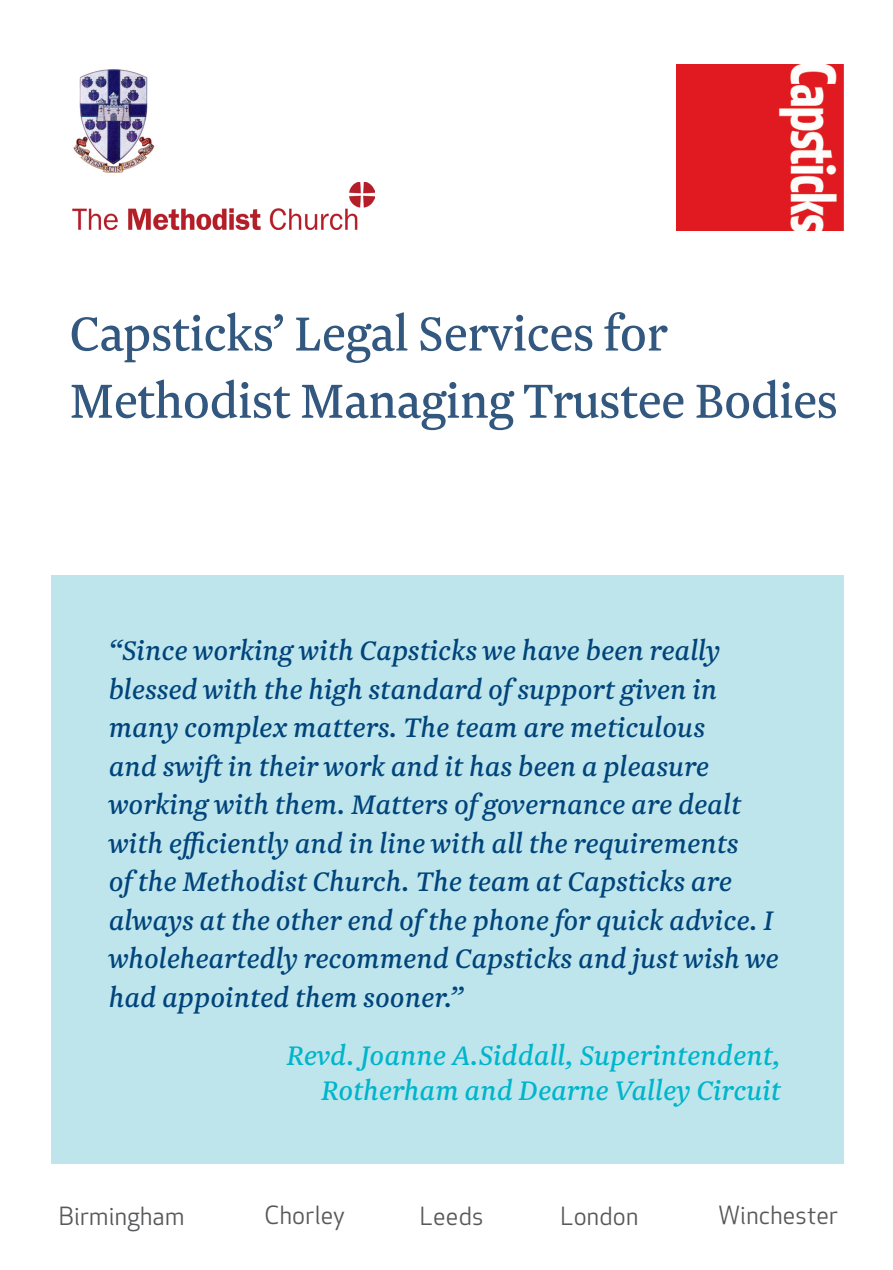
<style>
.page{position:relative;width:893px;height:1270px;background:#fff}
.page>*{position:absolute;margin:0;border:0;box-sizing:border-box;transform-origin:0 0}
.Cover_H{font:56px/67.2px "Newzald";letter-spacing:-.01em;color:#33587f}
.Quote_-_Inside_Cover{font:italic 31.5px/38.5px "Newzald";color:#00447b}
.Quote_-_Inside_Cover-2{font:italic 31.5px/35px "Newzald";color:#00b5cb;text-align:right}
.SH1{font:24.5px "Apex New";letter-spacing:.01em;color:#57585a}
</style>
<div class="page">
<img style="left:677px;top:64px;width:166px;height:167px">
<img style="left:73px;top:69px;width:82px;height:104px">
<img style="left:73px;top:183px;width:302px;height:46px">
<div style="left:51px;top:575px;width:792px;height:589px;background:#bee5ec"></div>
<p class="Cover_H" style="left:69px;top:299px;width:770px">Capsticks’ Legal Services for<br>Methodist Managing Trustee Bodies</p>
<p class="Quote_-_Inside_Cover" style="left:109px;top:631px;width:672px">“Since working with Capsticks we have been really blessed with the high standard of support given in many complex matters. The team are meticulous<br>and swift in their work and it has been a pleasure working with them. Matters of governance are dealt with efficiently and in line with all the requirements<br>of the Methodist Church. The team at Capsticks are always at the other end of the phone for quick advice. I wholeheartedly recommend Capsticks and just wish we had appointed them sooner.”</p>
<p class="Quote_-_Inside_Cover-2" style="left:286px;top:1038px;width:496px">Revd. Joanne A.Siddall, Superintendent,<br>Rotherham and Dearne Valley Circuit</p>
<p class="SH1" style="left:59px;top:1200px;width:127px">Birmingham</p>
<p class="SH1" style="left:265px;top:1199px;width:82px">Chorley</p>
<p class="SH1" style="left:420px;top:1200px;width:65px">Leeds</p>
<p class="SH1" style="left:560px;top:1200px;width:79px">London</p>
<p class="SH1" style="left:718px;top:1199px;width:121px">Winchester</p>
</div>
